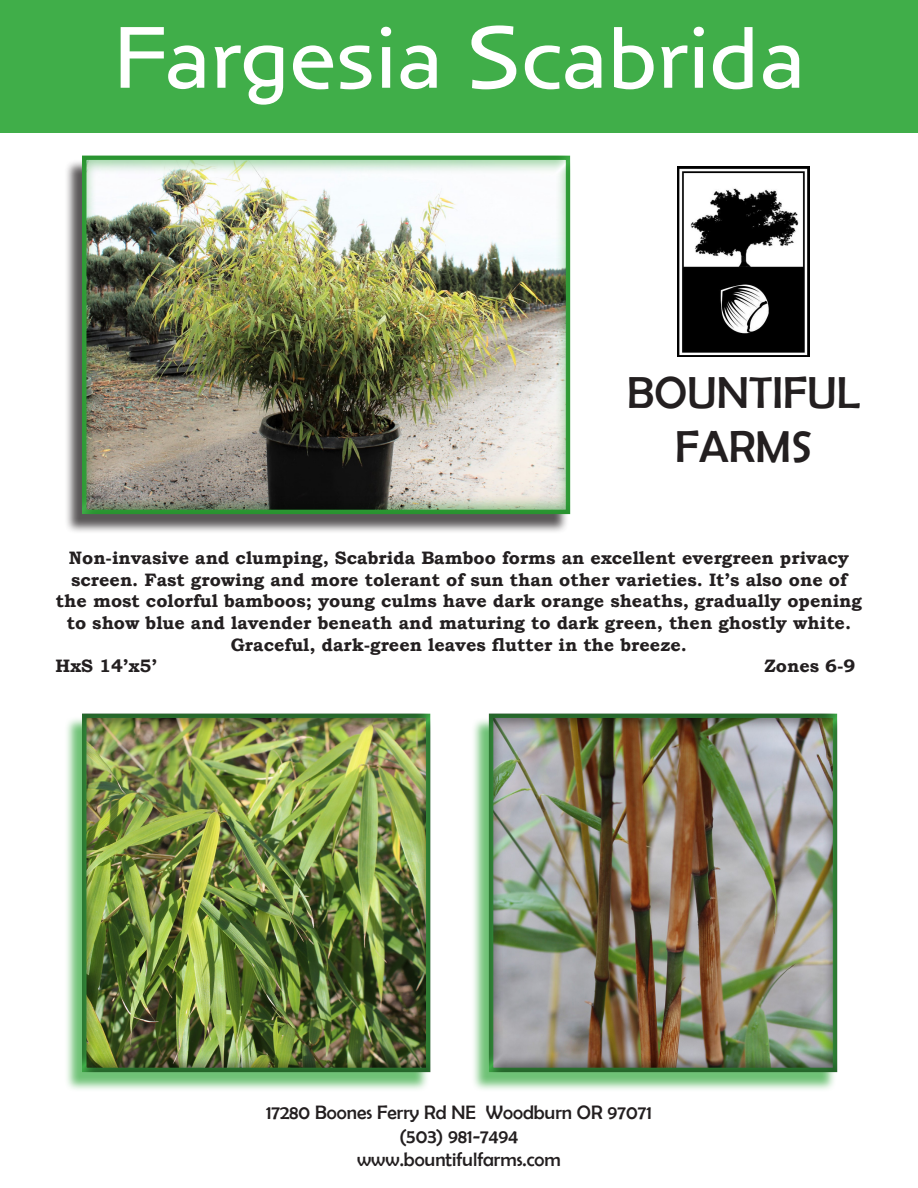
<style>
.page{position:relative;width:918px;height:1188px;background:#fff}
.page>*{position:absolute;margin:0;border:0;box-sizing:border-box;transform-origin:0 0}
.t1{font:90px "Anisette Std Petite";color:#fff}
.t2{font:45px/54px "Berlin Sans FB";color:#231f20;text-align:center}
.t3{font:19.5px "Berlin Sans FB";color:#231f20}
.t4{font:700 18px/21.6px "Bookman Old Style";color:#231f20;text-align:center}
</style>
<div class="page">
<div style="left:64px;top:159px;width:505px;height:375px;background:#231f20;opacity:.75"></div>
<div style="left:80px;top:154px;width:491px;height:362px;background:#40ae49;opacity:.5"></div>
<div style="left:64px;top:717px;width:365px;height:375px;background:#40ae49;opacity:.75"></div>
<div style="left:82px;top:713px;width:349px;height:360px;background:#231f20;opacity:.5"></div>
<img style="left:677px;top:166px;width:133px;height:191px">
<div style="left:471px;top:717px;width:365px;height:375px;background:#40ae49;opacity:.75"></div>
<div style="left:489px;top:713px;width:349px;height:360px;background:#231f20;opacity:.5"></div>
<div style="left:0;top:0;width:918px;height:133px;background:#40ae49"></div>
<p class="t1" style="left:113px;top:9px;width:693px">Fargesia Scabrida</p>
<p class="t2" style="left:627px;top:365px;width:234px">BOUNTIFUL<br>FARMS</p>
<p class="t4" style="left:56px;top:547px;width:808px">Non-invasive and clumping, Scabrida Bamboo forms an excellent evergreen privacy screen. Fast growing and more tolerant of sun than other varieties. It’s also one of the most colorful bamboos; young culms have dark orange sheaths, gradually opening to show blue and lavender beneath and maturing to dark green, then ghostly white.<br>Graceful, dark-green leaves flutter in the breeze.</p>
<p class="t4" style="left:56px;top:655px;width:103px">HxS 14’x5’</p>
<p class="t4" style="left:764px;top:655px;width:93px">Zones 6-9</p>
<p class="t3" style="left:266px;top:1102px;width:387px">17280 Boones Ferry Rd NE Woodburn OR 97071</p>
<p class="t3" style="left:400px;top:1125px;width:120px">(503) 981-7494</p>
<p class="t3" style="left:357px;top:1149px;width:205px">www.bountifulfarms.com</p>
</div>
